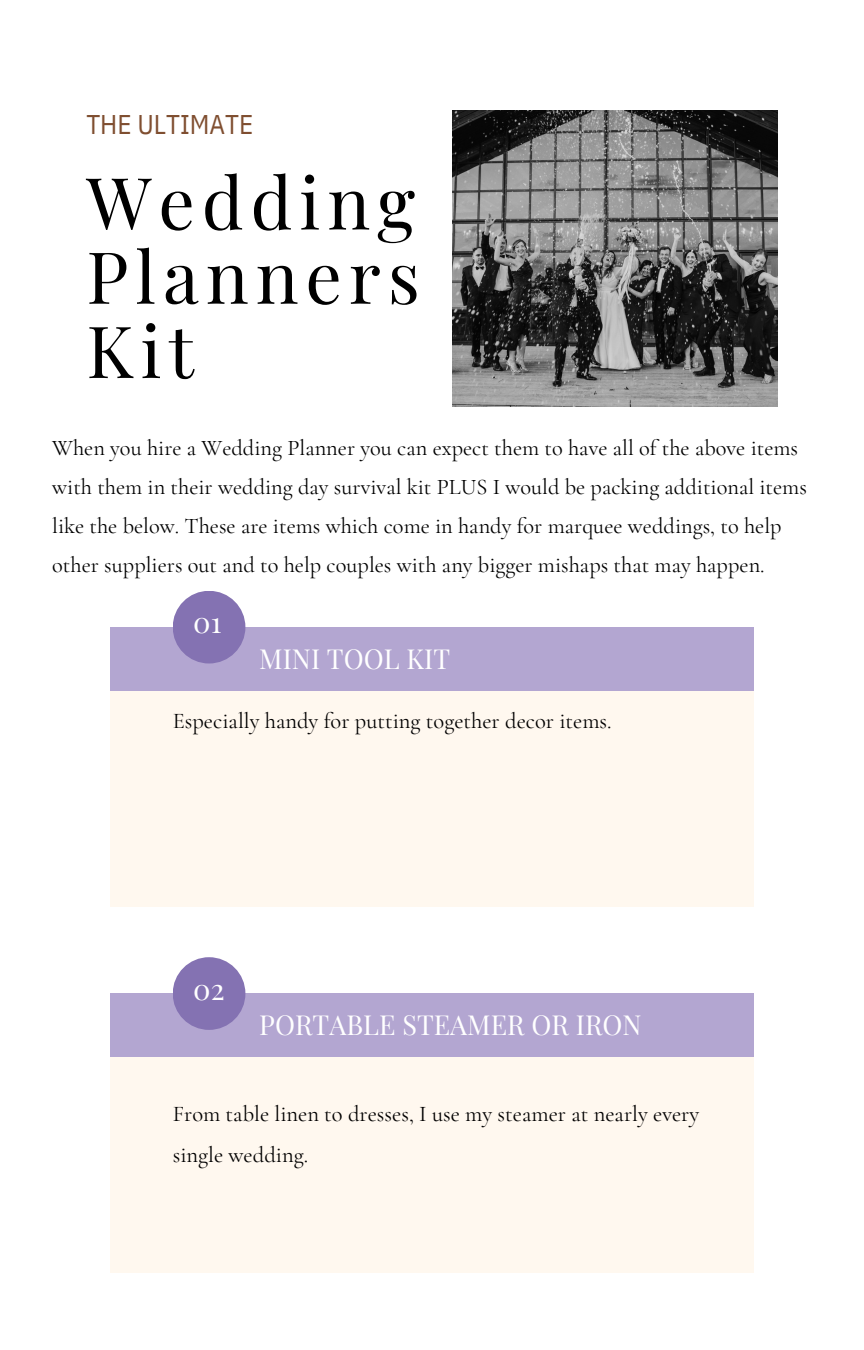
<style>
.page{position:relative;width:864px;height:1350px;background:#fff}
.page>*{position:absolute;margin:0;border:0;box-sizing:border-box;transform-origin:0 0}
.t1{font:72px/74.2px "Playfair Display";letter-spacing:.095em;color:#000;text-align:justify}
.t2{font:29.03px "Playfair Display";color:#fff}
.t3{font:27px "Playfair Display";color:#fff}
.t4{font:27px "IBM Plex Sans Cond";color:#7f4e30}
.t5{font:22.5px/40.5px "Cormorant Garamond";color:#000}
.t6{font:22.28px/38.7px "Cormorant Garamond";color:#000}
</style>
<div class="page">
<img style="left:452px;top:110px;width:326px;height:297px">
<div style="left:110px;top:686px;width:644px;height:221px;background:#fff8ef"></div>
<div style="left:110px;top:627px;width:643px;height:64px;background:#b3a6d1"></div>
<div style="left:173px;top:591px;width:72px;height:73px;background:#8472b2;border-radius:50%"></div>
<div style="left:110px;top:1052px;width:644px;height:221px;background:#fff8ef"></div>
<div style="left:110px;top:994px;width:643px;height:63px;background:#b3a6d1"></div>
<div style="left:173px;top:957px;width:72px;height:73px;background:#8472b2;border-radius:50%"></div>
<p class="t4" style="left:86px;top:106px;width:168px">THE ULTIMATE</p>
<p class="t1" style="left:86px;top:163px;width:335px">Wedding Planners Kit</p>
<p class="t6" style="left:52px;top:429px;width:756px">When you hire a Wedding Planner you can expect them to have all of the above items with them in their wedding day survival kit PLUS I would be packing additional items like the below. These are items which come in handy for marquee weddings, to help other suppliers out and to help couples with any bigger mishaps that may happen.</p>
<p class="t2" style="left:193px;top:602px;width:30px">01</p>
<p class="t3" style="left:259px;top:640px;width:192px">MINI TOOL KIT</p>
<p class="t5" style="left:173px;top:701px;width:440px">Especially handy for putting together decor items.</p>
<p class="t2" style="left:193px;top:968px;width:33px">02</p>
<p class="t3" style="left:259px;top:1006px;width:384px">PORTABLE STEAMER OR IRON</p>
<p class="t5" style="left:173px;top:1094px;width:528px">From table linen to dresses, I use my steamer at nearly every single wedding.</p>
</div>
